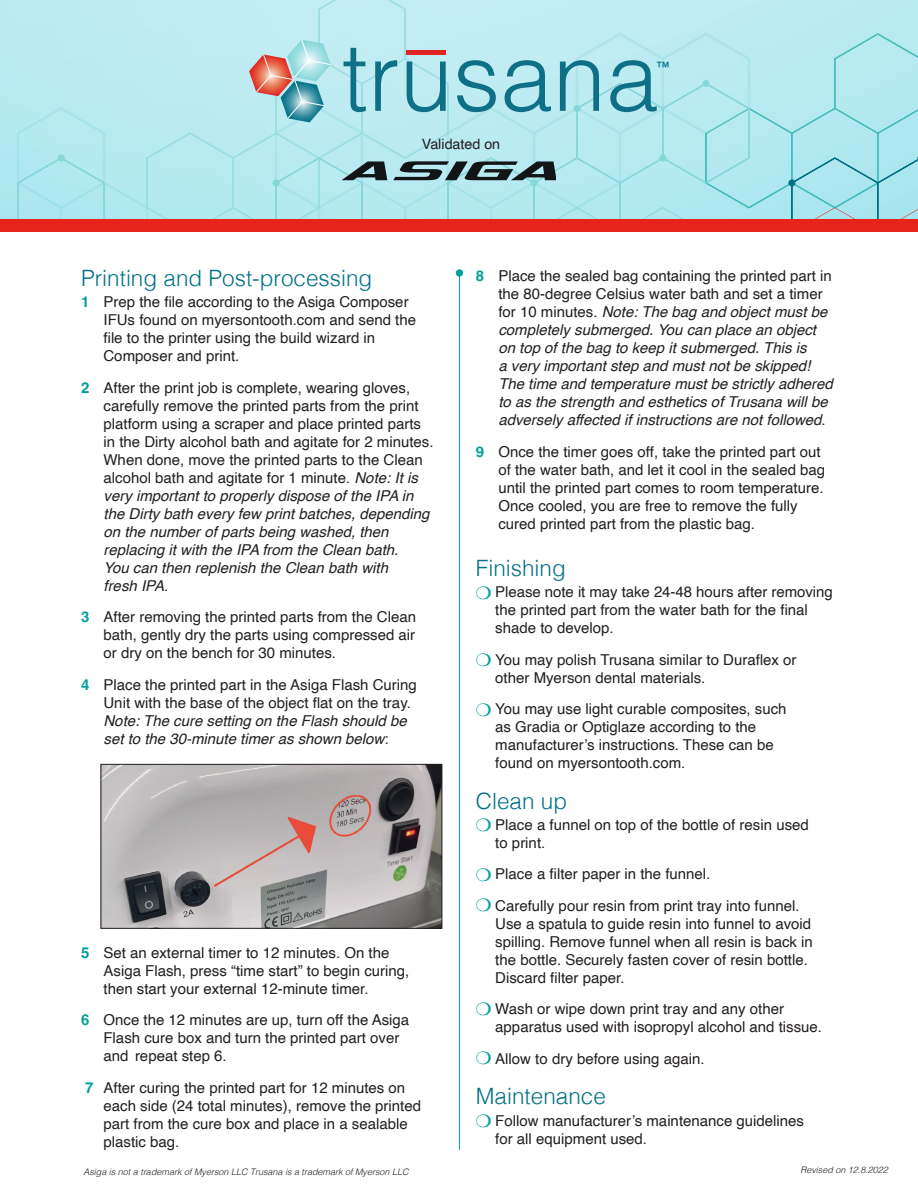
<style>
.page{position:relative;width:918px;height:1188px;background:#fff}
.page>*{position:absolute;margin:0;border:0;box-sizing:border-box;transform-origin:0 0}
.t1{font:300 95.1px "Helvetica";color:#0d7087}
.Subhead{font:300 22.5px "Helvetica";color:#007087}
.t2{font:15.75px "Helvetica";color:#007087}
.Bullets{font:15px/18px "Helvetica";color:#231f20}
.Bullets-2{font:italic 15px/18px "Helvetica";color:#231f20}
.t3{font:14.25px "Helvetica";color:#231f20}
.Subhead-2{font:italic 300 9px "Helvetica";color:#231f20}
.s1{font-weight:700;color:#00a19b}
.s2{font-style:italic}
.s3{font-weight:700;font-style:normal;color:#00a19b}
.s4{font-style:normal}
</style>
<div class="page">
<div style="left:0;top:0;width:662px;height:80px;background:#c0ecf3"></div>
<svg style="left:662px;top:0;width:256px;height:219px;background:#b1e6ee"></svg>
<svg style="left:0;top:80px;width:750px;height:139px;background:#b4e8ef"></svg>
<div style="left:0;top:219px;width:918px;height:12px;background:#e72419"></div>
<hr style="left:459px;top:272px;width:1px;height:878px;background:#00a19b">
<div style="left:456px;top:269px;width:7px;height:8px;background:#00a19b;border-radius:50%"></div>
<svg style="left:342px;top:161px;width:214px;height:19px;background:#5b7578"></svg>
<svg style="left:249px;top:39px;width:82px;height:83px;background:#acc2c4"></svg>
<div style="left:407px;top:50px;width:39px;height:5px;background:#e02525"></div>
<img style="left:103px;top:766px;width:337px;height:161px">
<div style="left:101px;top:764px;width:341px;height:165px;border:1px solid #231f20"></div>
<p class="t1" style="left:342px;top:-4px;width:319px">trusana</p>
<p class="t2" style="left:655px;top:55px;width:17px">™</p>
<p class="t3" style="left:422px;top:133px;width:80px">Validated on</p>
<p class="Subhead" style="left:81px;top:259px;width:293px">Printing and Post-processing</p>
<p class="Bullets" style="left:104px;top:294px;width:314px;text-indent:-22px"><span class="s1">1</span> Prep the file according to the Asiga Composer IFUs found on myersontooth.com and send the file to the printer using the build wizard in Composer and print.</p>
<p class="Bullets" style="left:104px;top:379px;width:332px;text-indent:-22px"><span class="s1">2</span> After the print job is complete, wearing gloves, carefully remove the printed parts from the print platform using a scraper and place printed parts in the Dirty alcohol bath and agitate for 2 minutes.<br>When done, move the printed parts to the Clean alcohol bath and agitate for 1 minute. <span class="s2">Note: It is very important to properly dispose of the IPA in the Dirty bath every few print batches, depending on the number of parts being washed, then replacing it with the IPA from the Clean bath.<br>You can then replenish the Clean bath with<br>fresh IPA</span>.</p>
<p class="Bullets" style="left:104px;top:609px;width:314px;text-align:justify;text-indent:-22px"><span class="s1">3</span> After removing the printed parts from the Clean bath, gently dry the parts using compressed air or dry on the bench for 30 minutes.</p>
<p class="Bullets" style="left:104px;top:676px;width:315px;text-indent:-22px"><span class="s1">4</span> Place the printed part in the Asiga Flash Curing Unit with the base of the object flat on the tray.<br><span class="s2">Note: The cure setting on the Flash should be set to the 30-minute timer as shown below</span>:</p>
<p class="Bullets" style="left:104px;top:944px;width:307px;text-indent:-22px"><span class="s1">5</span> Set an external timer to 12 minutes. On the<br>Asiga Flash, press “time start” to begin curing, then start your external 12-minute timer.</p>
<p class="Bullets" style="left:104px;top:1011px;width:307px;text-indent:-22px"><span class="s1">6</span> Once the 12 minutes are up, turn off the Asiga<br>Flash cure box and turn the printed part over and repeat step 6.</p>
<p class="Bullets" style="left:104px;top:1079px;width:319px;text-indent:-18px"><span class="s1">7</span> After curing the printed part for 12 minutes on each side (24 total minutes), remove the printed part from the cure box and place in a sealable plastic bag.</p>
<p class="Bullets-2" style="left:498px;top:267px;width:336px;text-indent:-22px"><span class="s3">8</span> <span class="s4">Place the sealed bag containing the printed part in the 80-degree Celsius water bath and set a timer for 10 minutes.</span> Note: The bag and object must be completely submerged. You can place an object on top of the bag to keep it submerged. This is<br>a very important step and must not be skipped!<br>The time and temperature must be strictly adhered to as the strength and esthetics of Trusana will be adversely affected if instructions are not followed<span class="s4">.</span></p>
<p class="Bullets" style="left:498px;top:443px;width:328px;text-indent:-22px"><span class="s1">9</span> Once the timer goes off, take the printed part out of the water bath, and let it cool in the sealed bag until the printed part comes to room temperature.<br>Once cooled, you are free to remove the fully cured printed part from the plastic bag.</p>
<p class="Subhead" style="left:476px;top:549px;width:92px">Finishing</p>
<p class="Bullets" style="left:495px;top:583px;width:339px">Please note it may take 24-48 hours after removing the printed part from the water bath for the final shade to develop.</p>
<p class="Bullets" style="left:495px;top:651px;width:303px">You may polish Trusana similar to Duraflex or other Myerson dental materials.</p>
<p class="Bullets" style="left:495px;top:700px;width:293px">You may use light curable composites, such as Gradia or Optiglaze according to the manufacturer’s instructions. These can be found on myersontooth.com.</p>
<p class="Subhead" style="left:476px;top:782px;width:93px">Clean up</p>
<p class="Bullets" style="left:495px;top:816px;width:315px">Place a funnel on top of the bottle of resin used to print.</p>
<p class="Bullets" style="left:495px;top:866px;width:217px">Place a filter paper in the funnel.</p>
<p class="Bullets" style="left:495px;top:897px;width:319px">Carefully pour resin from print tray into funnel.<br>Use a spatula to guide resin into funnel to avoid spilling. Remove funnel when all resin is back in the bottle. Securely fasten cover of resin bottle.<br>Discard filter paper.</p>
<p class="Bullets" style="left:495px;top:1001px;width:328px">Wash or wipe down print tray and any other apparatus used with isopropyl alcohol and tissue.</p>
<p class="Bullets" style="left:495px;top:1050px;width:211px">Allow to dry before using again.</p>
<p class="Subhead" style="left:476px;top:1077px;width:132px">Maintenance</p>
<p class="Bullets" style="left:495px;top:1112px;width:310px">Follow manufacturer’s maintenance guidelines for all equipment used.</p>
<p class="Subhead-2" style="left:83px;top:1164px;width:327px">Asiga is not a trademark of Myerson LLC Trusana is a trademark of Myerson LLC</p>
<p class="Subhead-2" style="left:800px;top:1162px;width:89px">Revised on 12.8.2022</p>
</div>
